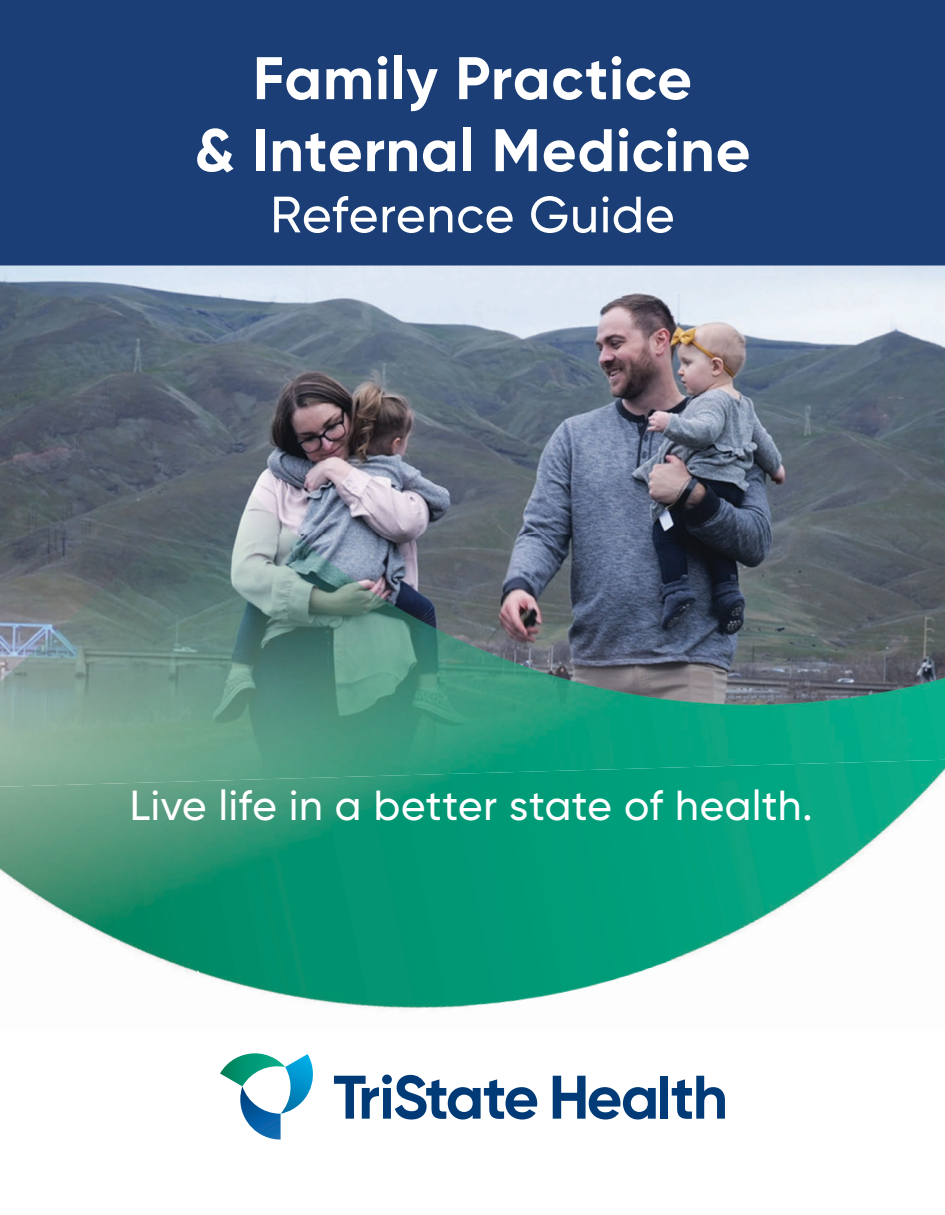
<style>
.page{position:relative;width:945px;height:1215px;background:#fff}
.page>*{position:absolute;margin:0;border:0;box-sizing:border-box;transform-origin:0 0}
.t1{font:700 60px/72px "Gilroy";letter-spacing:.015em;color:#fff;text-align:center}
.t2{font:500 51px "Gilroy";letter-spacing:.015em;color:#fff}
.t3{font:500 42px "Gilroy";letter-spacing:.01em;color:#fff}
</style>
<div class="page">
<div style="left:0;top:0;width:945px;height:752px;background:#1a3e75"></div>
<img style="left:0;top:266px;width:945px;height:131px">
<img style="left:0;top:397px;width:945px;height:137px">
<img style="left:686px;top:764px;width:259px;height:192px">
<img style="left:475px;top:772px;width:211px;height:234px">
<img style="left:211px;top:779px;width:264px;height:233px">
<img style="left:0;top:787px;width:211px;height:190px">
<img style="left:630px;top:764px;width:176px;height:36px">
<img style="left:420px;top:772px;width:118px;height:23px">
<img style="left:158px;top:779px;width:110px;height:23px">
<img style="left:0;top:534px;width:263px;height:253px">
<img style="left:262px;top:534px;width:263px;height:245px">
<img style="left:524px;top:534px;width:264px;height:238px">
<img style="left:787px;top:534px;width:158px;height:230px">
<svg style="left:334px;top:1075px;width:203px;height:45px"></svg>
<svg style="left:553px;top:1076px;width:103px;height:44px"></svg>
<div style="left:660px;top:1076px;width:8px;height:43px;background:#013b77"></div>
<svg style="left:672px;top:1076px;width:53px;height:43px"></svg>
<svg style="left:220px;top:1053px;width:93px;height:87px"></svg>
<p class="t1" style="left:194px;top:42px;width:558px">Family Practice<br>&amp; Internal Medicine</p>
<p class="t2" style="left:270px;top:183px;width:406px">Reference Guide</p>
<p class="t3" style="left:130px;top:780px;width:684px">Live life in a better state of health.</p>
</div>
